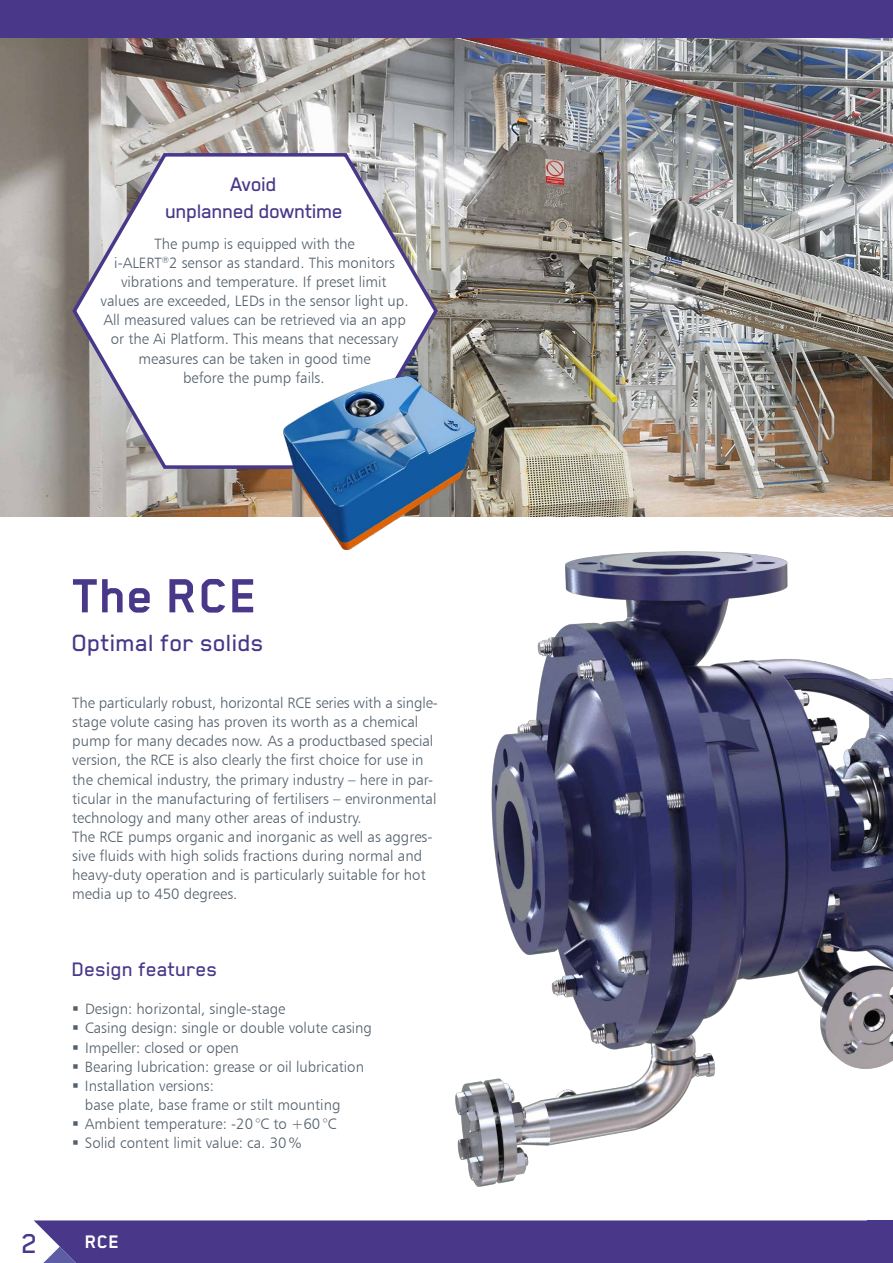
<style>
.page{position:relative;width:893px;height:1263px;background:#fff}
.page>*{position:absolute;margin:0;border:0;box-sizing:border-box;transform-origin:0 0}
.t1{font:700 55.5px "Blender Pro";color:#493889}
.t2{font:500 31.5px "Blender Pro";color:#493889}
.t3{font:500 27px "Blender Pro";color:#493889}
.t4{font:500 22.5px/27px "Blender Pro";letter-spacing:-.02em;color:#493889;text-align:center}
.t5{font:500 22.5px "Blender Pro";color:#493889}
.t6{font:700 21px "Blender Pro";color:#fff}
.t7{font:15px/19.2px "Humanist 777 BT Light B";color:#54616c}
</style>
<div class="page">
<div style="left:0;top:0;width:893px;height:38px;background:#493889"></div>
<img style="left:0;top:38px;width:893px;height:479px">
<img style="left:455px;top:551px;width:438px;height:635px">
<div style="left:34px;top:1220px;width:833px;height:43px;background:#493889"></div>
<div style="left:867px;top:1220px;width:26px;height:43px;background:#493889"></div>
<svg style="left:70px;top:150px;width:370px;height:321px"></svg>
<img style="left:284px;top:376px;width:191px;height:173px">
<h3 class="t4" style="left:166px;top:170px;width:179px">Avoid<br>unplanned downtime</h3>
<p class="t7" style="left:101px;top:234px;width:309px;text-align:center">The pump is equipped with the<br>i-ALERT<sup>®</sup>2 sensor as standard. This monitors vibrations and temperature. If preset limit values are exceeded, LEDs in the sensor light up.<br>All measured values can be retrieved via an app or the Ai Platform. This means that necessary measures can be taken in good time<br>before the pump fails.</p>
<h2 class="t2" style="left:22px;top:1226px;width:18px">2</h2>
<h1 class="t1" style="left:72px;top:565px;width:188px">The RCE</h1>
<h3 class="t3" style="left:72px;top:628px;width:193px">Optimal for solids</h3>
<p class="t7" style="left:72px;top:693px;width:367px">The particularly robust, horizontal RCE series with a single&shy;stage volute casing has proven its worth as a chemical pump for many decades now. As a productbased special version, the RCE is also clearly the first choice for use in the chemical industry, the primary industry – here in par&shy;ticular in the manufacturing of fertilisers – environmental technology and many other areas of industry.<br>The RCE pumps organic and inorganic as well as aggres&shy;sive fluids with high solids fractions during normal and heavy-duty operation and is particularly suitable for hot media up to 450 degrees.</p>
<h3 class="t5" style="left:72px;top:957px;width:147px">Design features</h3>
<p class="t7" style="left:85px;top:999px;width:289px">Design: horizontal, single-stage<br>Casing design: single or double volute casing Impeller: closed or open<br>Bearing lubrication: grease or oil lubrication Installation versions:<br>base plate, base frame or stilt mounting Ambient temperature: -20 °C to +60 °C<br>Solid content limit value: ca. 30 %</p>
<h3 class="t6" style="left:85px;top:1230px;width:36px">RCE</h3>
</div>
